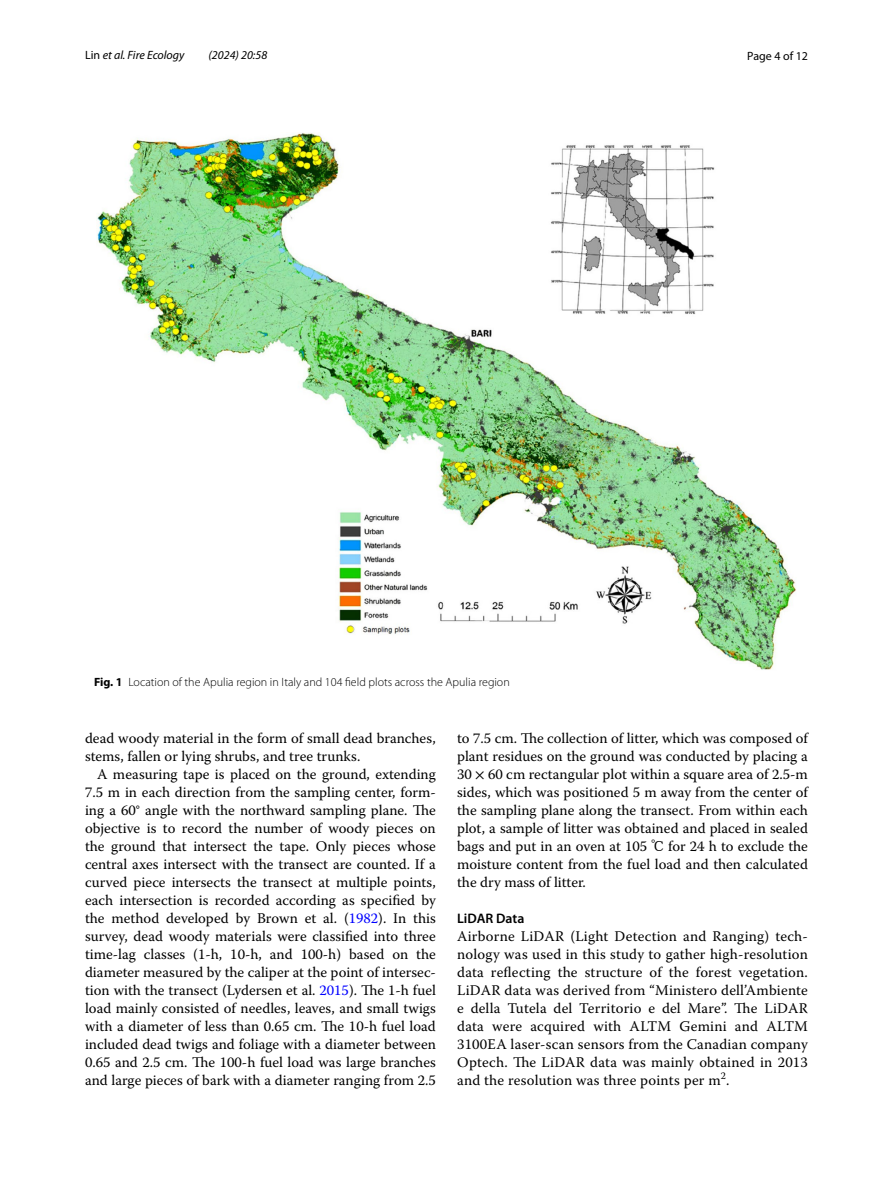
<style>
.page{position:relative;width:893px;height:1187px;background:#fff}
.page>*{position:absolute;margin:0;border:0;box-sizing:border-box;transform-origin:0 0}
.t1{font:14.7px/18px "Warnock Pro";color:#000;text-align:justify}
.t2{font:600 13.8px "Myriad Pro";color:#000}
.t3{font:300 12px "Myriad Pro";color:#000}
.t4{font:italic 12px "Myriad Pro";color:#000}
.t5{font:12px "Myriad Pro";color:#000}
.s1{font-style:normal}
.s2{font-weight:700}
.s3{color:#00f}
.s4{font-family:"STIX"}
.s5{font-family:"Code 2000"}
</style>
<div class="page">
<img style="left:97px;top:133px;width:699px;height:537px">
<p class="t4" style="left:85px;top:48px;width:101px"><span class="s1">Lin</span> et al. Fire Ecology</p>
<p class="t4" style="left:209px;top:48px;width:60px">(2024) 20:58</p>
<p class="t5" style="left:747px;top:48px;width:62px">Page 4 of 12</p>
<p class="t3" style="left:94px;top:675px;width:417px"><span class="s2">Fig. 1</span> Location of the Apulia region in Italy and 104 field plots across the Apulia region</p>
<p class="t1" style="left:85px;top:728px;width:352px">dead woody material in the form of small dead branches, stems, fallen or lying shrubs, and tree trunks.</p>
<p class="t1" style="left:85px;top:764px;width:352px;text-indent:12px">A measuring tape is placed on the ground, extending 7.5 m in each direction from the sampling center, form&shy;ing a 60° angle with the northward sampling plane. The objective is to record the number of woody pieces on the ground that intersect the tape. Only pieces whose central axes intersect with the transect are counted. If a curved piece intersects the transect at multiple points, each intersection is recorded according as specified by the method developed by Brown et al. (<span class="s3">1982</span>). In this survey, dead woody materials were classified into three time-lag classes (1-h, 10-h, and 100-h) based on the diameter measured by the caliper at the point of intersec&shy;tion with the transect (Lydersen et al. <span class="s3">2015</span>). The 1-h fuel load mainly consisted of needles, leaves, and small twigs with a diameter of less than 0.65 cm. The 10-h fuel load included dead twigs and foliage with a diameter between 0.65 and 2.5 cm. The 100-h fuel load was large branches and large pieces of bark with a diameter ranging from 2.5</p>
<p class="t1" style="left:457px;top:728px;width:352px">to 7.5 cm. The collection of litter, which was composed of plant residues on the ground was conducted by placing a 30 <span class="s4">×</span> 60 cm rectangular plot within a square area of 2.5-m sides, which was positioned 5 m away from the center of the sampling plane along the transect. From within each plot, a sample of litter was obtained and placed in sealed bags and put in an oven at 105 <span class="s5">℃</span> for 24 h to exclude the moisture content from the fuel load and then calculated the dry mass of litter.</p>
<p class="t2" style="left:457px;top:909px;width:69px">LiDAR Data</p>
<p class="t1" style="left:457px;top:926px;width:352px">Airborne LiDAR (Light Detection and Ranging) tech&shy;nology was used in this study to gather high-resolution data reflecting the structure of the forest vegetation.<br>LiDAR data was derived from “Ministero dell’Ambiente e della Tutela del Territorio e del Mare”. The LiDAR data were acquired with ALTM Gemini and ALTM 3100EA laser-scan sensors from the Canadian company Optech. The LiDAR data was mainly obtained in 2013 and the resolution was three points per m<sup>2</sup>.</p>
</div>
